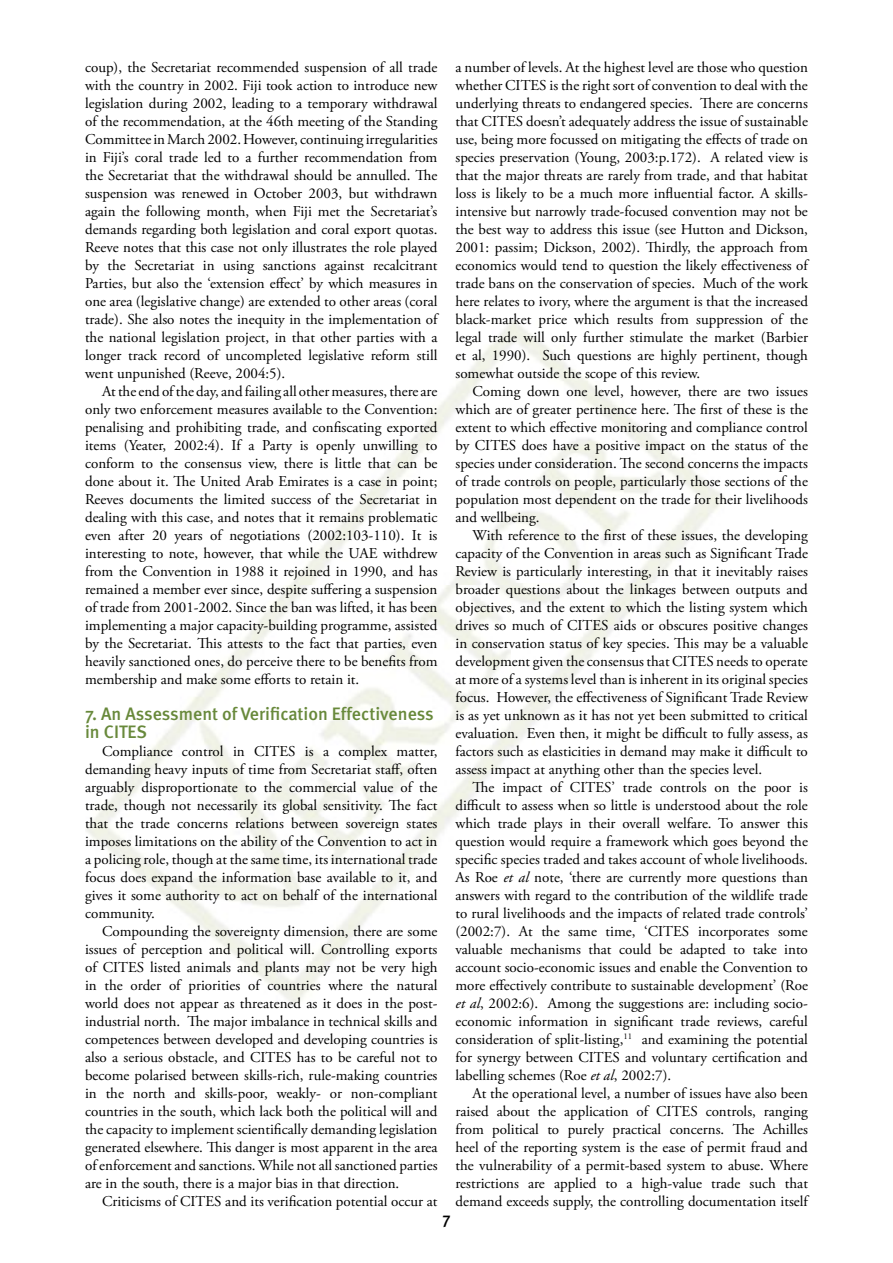
<style>
.page{position:relative;width:893px;height:1263px;background:#fff}
.page>*{position:absolute;margin:0;border:0;box-sizing:border-box;transform-origin:0 0}
.t1{font:500 18px/18px "Meta";color:#68893b}
.t2{font:500 16.5px "Meta";color:#000}
.t3{font:15px/18px "Adobe Garamond Pro";color:#000;text-align:justify}
.s1{font-style:italic}
</style>
<div class="page">
<p class="t3" style="left:85px;top:59px;width:354px">coup), the Secretariat recommended suspension of all trade with the country in 2002. Fiji took action to introduce new legislation during 2002, leading to a temporary withdrawal of the recommendation, at the 46th meeting of the Standing Committee in March 2002. However, continuing irregularities in Fiji’s coral trade led to a further recommendation from the Secretariat that the withdrawal should be annulled. The suspension was renewed in October 2003, but withdrawn again the following month, when Fiji met the Secretariat’s demands regarding both legislation and coral export quotas.<br>Reeve notes that this case not only illustrates the role played by the Secretariat in using sanctions against recalcitrant Parties, but also the ‘extension effect’ by which measures in one area (legislative change) are extended to other areas (coral trade). She also notes the inequity in the implementation of the national legislation project, in that other parties with a longer track record of uncompleted legislative reform still went unpunished (Reeve, 2004:5).</p>
<p class="t3" style="left:85px;top:383px;width:354px;text-indent:17px">At the end of the day, and failing all other measures, there are only two enforcement measures available to the Convention: penalising and prohibiting trade, and confiscating exported items (Yeater, 2002:4). If a Party is openly unwilling to conform to the consensus view, there is little that can be done about it. The United Arab Emirates is a case in point; Reeves documents the limited success of the Secretariat in dealing with this case, and notes that it remains problematic even after 20 years of negotiations (2002:103-110). It is interesting to note, however, that while the UAE withdrew from the Convention in 1988 it rejoined in 1990, and has remained a member ever since, despite suffering a suspension of trade from 2001-2002. Since the ban was lifted, it has been implementing a major capacity-building programme, assisted by the Secretariat. This attests to the fact that parties, even heavily sanctioned ones, do perceive there to be benefits from membership and make some efforts to retain it.</p>
<p class="t1" style="left:85px;top:705px;width:350px">7. An Assessment of Verification Effectiveness in CITES</p>
<p class="t3" style="left:85px;top:743px;width:354px;text-indent:17px">Compliance control in CITES is a complex matter, demanding heavy inputs of time from Secretariat staff, often arguably disproportionate to the commercial value of the trade, though not necessarily its global sensitivity. The fact that the trade concerns relations between sovereign states imposes limitations on the ability of the Convention to act in a policing role, though at the same time, its international trade focus does expand the information base available to it, and gives it some authority to act on behalf of the international community.</p>
<p class="t3" style="left:85px;top:923px;width:354px;text-indent:17px">Compounding the sovereignty dimension, there are some issues of perception and political will. Controlling exports of CITES listed animals and plants may not be very high in the order of priorities of countries where the natural world does not appear as threatened as it does in the post&shy;industrial north. The major imbalance in technical skills and competences between developed and developing countries is also a serious obstacle, and CITES has to be careful not to become polarised between skills-rich, rule-making countries in the north and skills-poor, weakly- or non-compliant countries in the south, which lack both the political will and the capacity to implement scientifically demanding legislation generated elsewhere. This danger is most apparent in the area of enforcement and sanctions. While not all sanctioned parties are in the south, there is a major bias in that direction.</p>
<p class="t3" style="left:102px;top:1193px;width:337px">Criticisms of CITES and its verification potential occur at</p>
<p class="t3" style="left:455px;top:59px;width:354px">a number of levels. At the highest level are those who question whether CITES is the right sort of convention to deal with the underlying threats to endangered species. There are concerns that CITES doesn’t adequately address the issue of sustainable use, being more focussed on mitigating the effects of trade on species preservation (Young, 2003:p.172). A related view is that the major threats are rarely from trade, and that habitat loss is likely to be a much more influential factor. A skills&shy;intensive but narrowly trade-focused convention may not be the best way to address this issue (see Hutton and Dickson, 2001: passim; Dickson, 2002). Thirdly, the approach from economics would tend to question the likely effectiveness of trade bans on the conservation of species. Much of the work here relates to ivory, where the argument is that the increased black-market price which results from suppression of the legal trade will only further stimulate the market (Barbier et al, 1990). Such questions are highly pertinent, though somewhat outside the scope of this review.</p>
<p class="t3" style="left:455px;top:383px;width:354px;text-indent:17px">Coming down one level, however, there are two issues which are of greater pertinence here. The first of these is the extent to which effective monitoring and compliance control by CITES does have a positive impact on the status of the species under consideration. The second concerns the impacts of trade controls on people, particularly those sections of the population most dependent on the trade for their livelihoods and wellbeing.</p>
<p class="t3" style="left:455px;top:527px;width:354px;text-indent:17px">With reference to the first of these issues, the developing capacity of the Convention in areas such as Significant Trade Review is particularly interesting, in that it inevitably raises broader questions about the linkages between outputs and objectives, and the extent to which the listing system which drives so much of CITES aids or obscures positive changes in conservation status of key species. This may be a valuable development given the consensus that CITES needs to operate at more of a systems level than is inherent in its original species focus. However, the effectiveness of Significant Trade Review is as yet unknown as it has not yet been submitted to critical evaluation. Even then, it might be difficult to fully assess, as factors such as elasticities in demand may make it difficult to assess impact at anything other than the species level.</p>
<p class="t3" style="left:455px;top:779px;width:354px;text-indent:17px">The impact of CITES’ trade controls on the poor is difficult to assess when so little is understood about the role which trade plays in their overall welfare. To answer this question would require a framework which goes beyond the specific species traded and takes account of whole livelihoods.<br>As Roe <span class="s1">et al</span> note, ‘there are currently more questions than answers with regard to the contribution of the wildlife trade to rural livelihoods and the impacts of related trade controls’ (2002:7). At the same time, ‘CITES incorporates some valuable mechanisms that could be adapted to take into account socio-economic issues and enable the Convention to more effectively contribute to sustainable development’ (Roe <span class="s1">et al</span>, 2002:6). Among the suggestions are: including socio&shy;economic information in significant trade reviews, careful consideration of split-listing,<sup>11</sup> and examining the potential for synergy between CITES and voluntary certification and labelling schemes (Roe <span class="s1">et al</span>, 2002:7).</p>
<p class="t3" style="left:455px;top:1085px;width:354px;text-indent:17px">At the operational level, a number of issues have also been raised about the application of CITES controls, ranging from political to purely practical concerns. The Achilles heel of the reporting system is the ease of permit fraud and the vulnerability of a permit-based system to abuse. Where restrictions are applied to a high-value trade such that demand exceeds supply, the controlling documentation itself</p>
<p class="t2" style="left:442px;top:1209px;width:10px">7</p>
</div>
